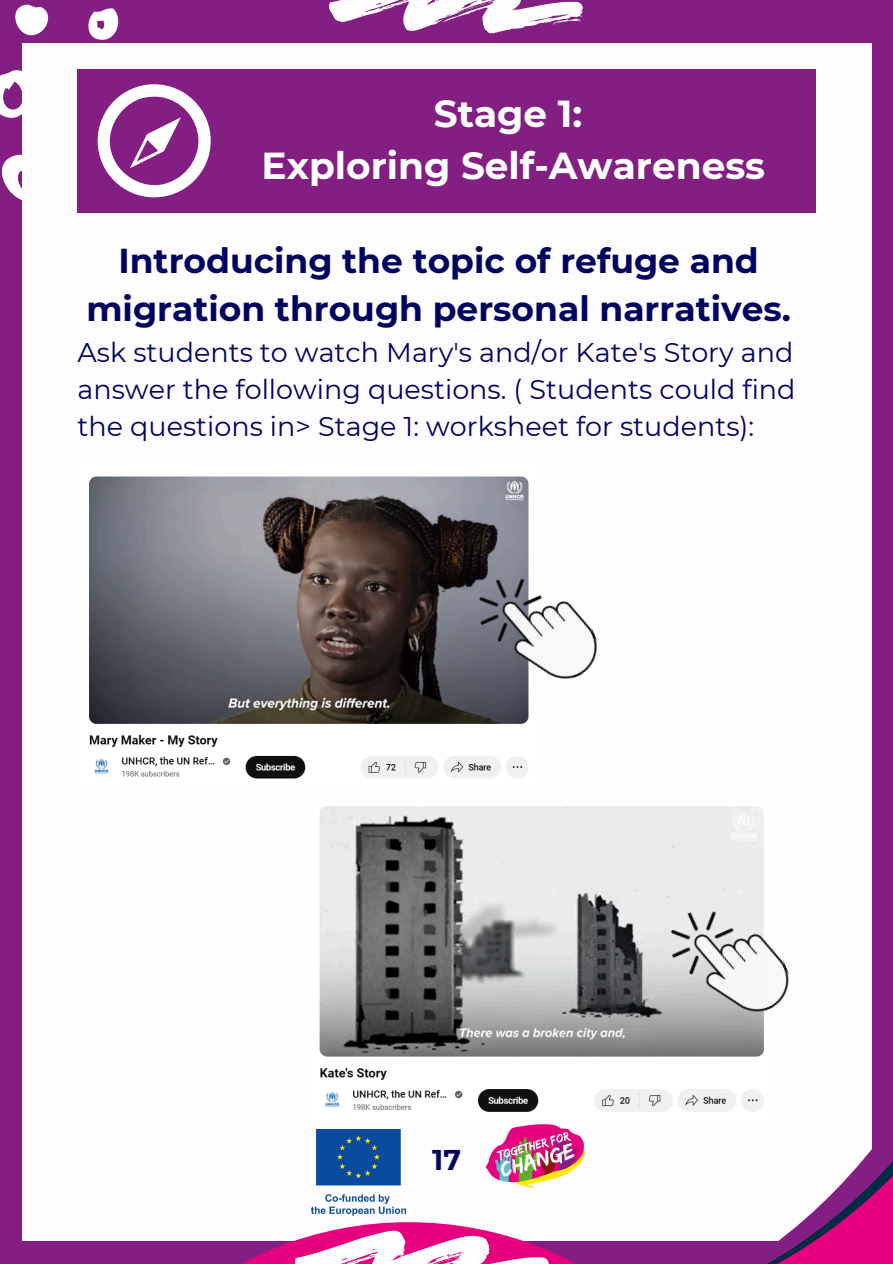
<style>
.page{position:relative;width:893px;height:1264px;background:#fff}
.page>*{position:absolute;margin:0;border:0;box-sizing:border-box;transform-origin:0 0}
.t1{font:700 37.5px/51.8px "Montserrat";color:#fff;text-align:center}
.t2{font:700 34.5px/47.2px "Montserrat";color:#01045f;text-align:center}
.t3{font:700 28.5px "Montserrat";color:#01045f}
.t4{font:27px/37.2px "Montserrat";color:#01045f;text-align:justify}
</style>
<div class="page">
<div style="left:0;top:0;width:892px;height:1263px;background:#831f82"></div>
<svg style="left:15px;top:4px;width:34px;height:32px"></svg>
<svg style="left:88px;top:8px;width:31px;height:32px"></svg>
<svg style="left:0;top:64px;width:23px;height:71px"></svg>
<svg style="left:1px;top:152px;width:22px;height:50px"></svg>
<div style="left:23px;top:43px;width:848px;height:1197px;background:#fefcff"></div>
<svg style="left:195px;top:1124px;width:422px;height:139px"></svg>
<svg style="left:329px;top:0;width:253px;height:34px"></svg>
<svg style="left:295px;top:1230px;width:253px;height:33px;background:#f188c3"></svg>
<svg style="left:617px;top:1063px;width:275px;height:200px"></svg>
<div style="left:77px;top:69px;width:738px;height:143px;background:#831f82"></div>
<svg style="left:97px;top:84px;width:114px;height:114px"></svg>
<img style="left:319px;top:806px;width:449px;height:313px">
<img style="left:659px;top:886px;width:130px;height:149px">
<img style="left:89px;top:476px;width:440px;height:303px">
<img style="left:468px;top:554px;width:130px;height:148px">
<p class="t1" style="left:261px;top:88px;width:505px">Stage 1:<br>Exploring Self-Awareness</p>
<p class="t2" style="left:86px;top:237px;width:705px">Introducing the topic of refuge and migration through personal narratives.</p>
<p class="t4" style="left:77px;top:334px;width:719px">Ask students to watch Mary's and/or Kate's Story and answer the following questions. ( Students could find the questions in&gt; Stage 1: worksheet for students):</p>
<p class="t3" style="left:432px;top:1141px;width:30px">17</p>
</div>
